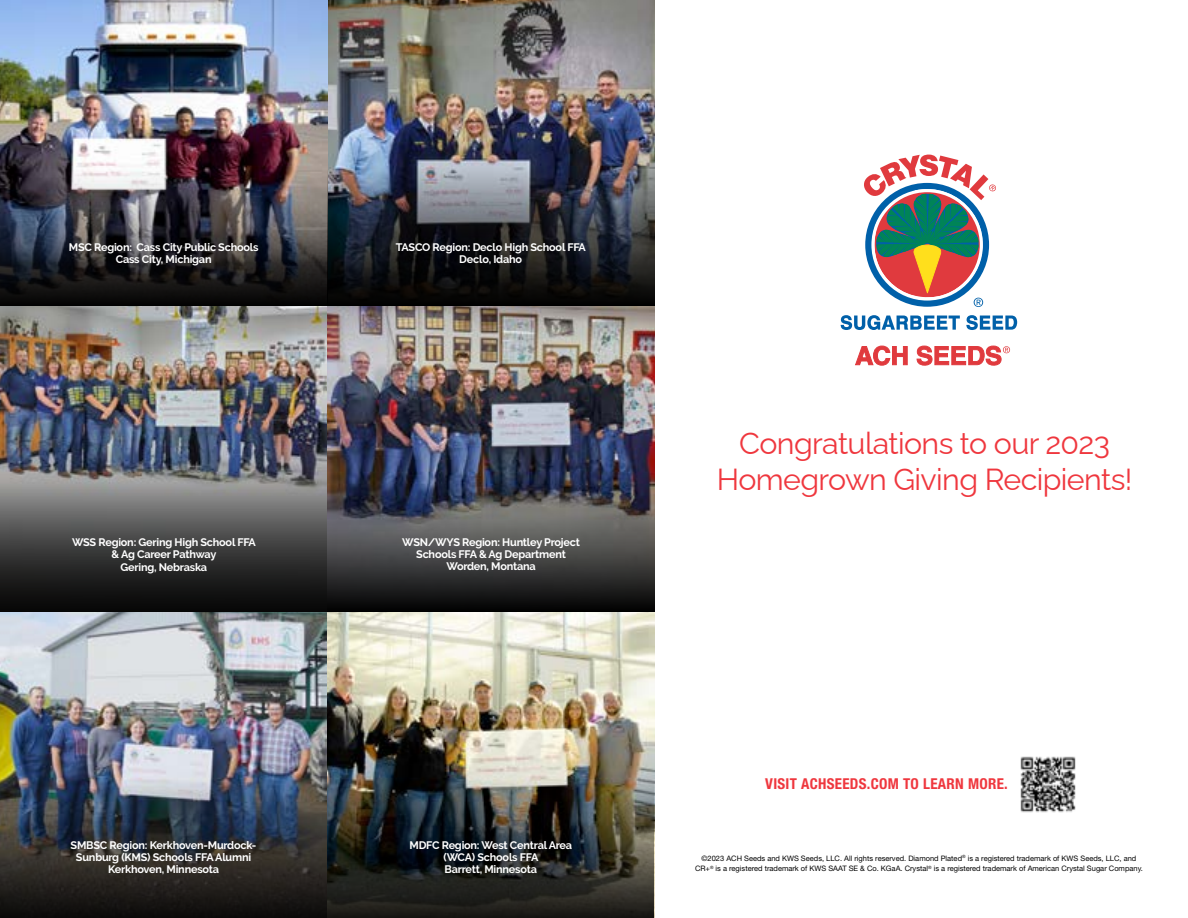
<style>
.page{position:relative;width:1188px;height:918px;background:#fff}
.page>*{position:absolute;margin:0;border:0;box-sizing:border-box;transform-origin:0 0}
.t1{font:30.45px/36.5px "Raleway";letter-spacing:-.02em;color:#ef373e;text-align:center}
.t2{font:700 condensed 15px "Helvetica Neue LT Std";letter-spacing:.02em;color:#ef373e}
.t3{font:700 10.95px/12.1px "Raleway";letter-spacing:-.02em;color:#fff;text-align:center}
.t4{font:7.5px/10.5px "Helvetica Neue LT Std";color:#000;text-align:center}
</style>
<div class="page">
<img style="left:0;top:0;width:654px;height:779px">
<img style="left:0;top:426px;width:327px;height:201px">
<svg style="left:864px;top:155px;width:132px;height:152px"></svg>
<svg style="left:841px;top:315px;width:119px;height:15px"></svg>
<svg style="left:966px;top:315px;width:51px;height:15px"></svg>
<svg style="left:855px;top:345px;width:53px;height:21px"></svg>
<svg style="left:916px;top:345px;width:94px;height:21px"></svg>
<img style="left:0;top:0;width:327px;height:306px">
<img style="left:327px;top:167px;width:328px;height:139px">
<img style="left:1px;top:167px;width:326px;height:139px">
<svg style="left:327px;top:473px;width:328px;height:139px;background:#3c3d43"></svg>
<svg style="left:0;top:779px;width:327px;height:139px;background:#30343a"></svg>
<img style="left:327px;top:779px;width:327px;height:139px">
<img style="left:1020px;top:756px;width:56px;height:57px">
<p class="t3" style="left:69px;top:241px;width:191px">MSC Region: Cass City Public Schools<br>Cass City, Michigan</p>
<p class="t3" style="left:396px;top:241px;width:192px">TASCO Region: Declo High School FFA<br>Declo, Idaho</p>
<p class="t3" style="left:72px;top:536px;width:185px">WSS Region: Gering High School FFA &amp; Ag Career Pathway<br>Gering, Nebraska</p>
<p class="t3" style="left:402px;top:536px;width:179px">WSN/WYS Region: Huntley Project<br>Schools FFA &amp; Ag Department<br>Worden, Montana</p>
<p class="t3" style="left:71px;top:839px;width:187px">SMBSC Region: Kerkhoven-Murdock-<br>Sunburg (KMS) Schools FFA Alumni<br>Kerkhoven, Minnesota</p>
<p class="t3" style="left:409px;top:839px;width:164px">MDFC Region: West Central Area (WCA) Schools FFA<br>Barrett, Minnesota</p>
<h1 class="t1" style="left:717px;top:422px;width:417px">Congratulations to our 2023<br>Homegrown Giving Recipients!</h1>
<h2 class="t2" style="left:765px;top:775px;width:244px">VISIT ACHSEEDS.COM TO LEARN MORE.</h2>
<p class="t4" style="left:695px;top:853px;width:449px">©2023 ACH Seeds and KWS Seeds, LLC. All rights reserved. Diamond Plated<sup>®</sup> is a registered trademark of KWS Seeds, LLC, and<br>CR+<sup>®</sup> is a registered trademark of KWS SAAT SE &amp; Co. KGaA. Crystal<sup>®</sup> is a registered trademark of American Crystal Sugar Company.</p>
</div>
